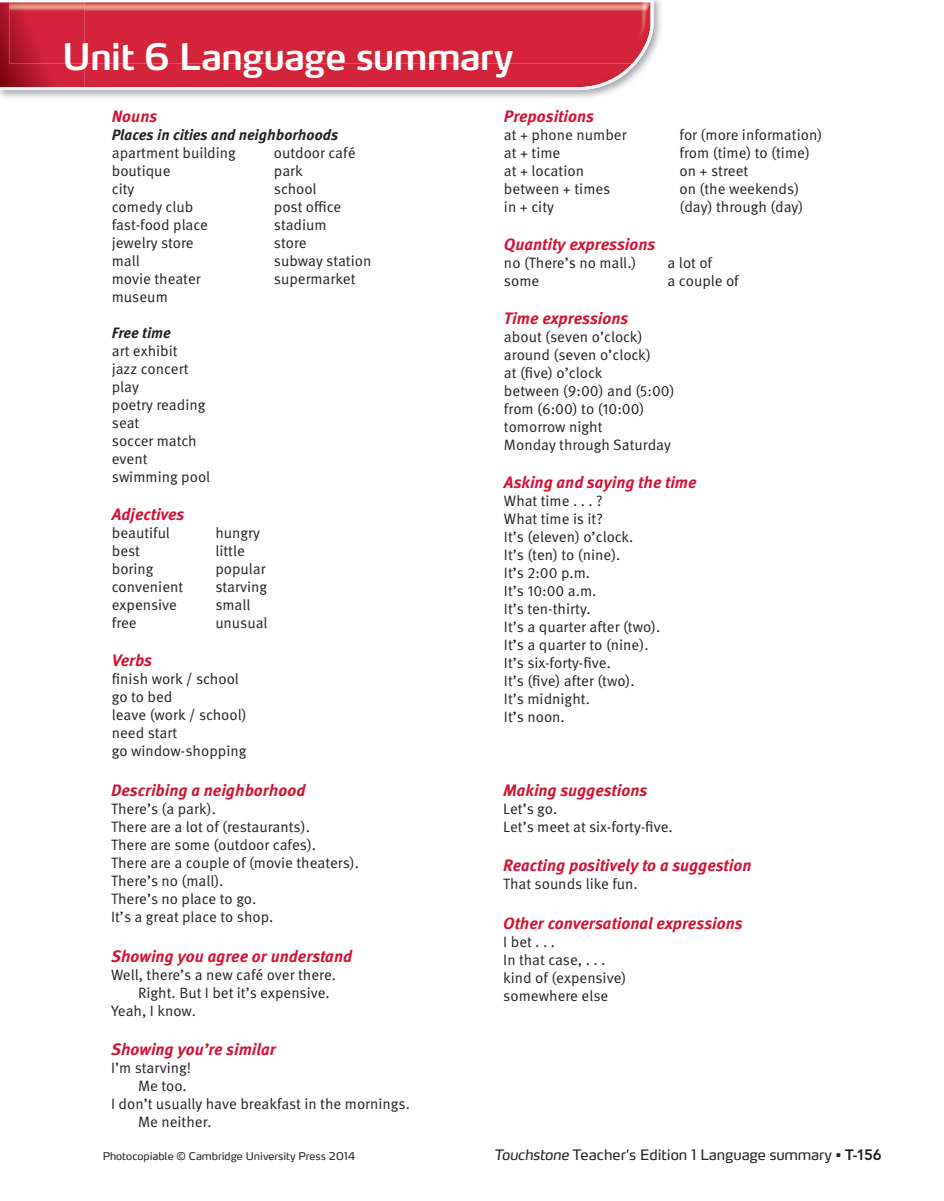
<style>
.page{position:relative;width:944px;height:1201px;background:#fff}
.page>*{position:absolute;margin:0;border:0;box-sizing:border-box;transform-origin:0 0}
.t1{font:600 36px "Max OT";letter-spacing:-.03em;color:#fff}
.t2{font:italic 700 16.5px "Meta OT";color:#d11435}
.t3{font:15px/18px "Meta OT";color:#231f20}
.t4{font:italic 700 15px "Meta OT";color:#231f20}
.t5{font:14.25px "Max OT";letter-spacing:-.005em;color:#231f20}
.t6{font:10.5px "Max OT";color:#231f20}
.s1{font-style:italic}
.s2{font-weight:600}
.s3{font-family:"Avenir LT Std";font-weight:800;font-size:15px}
</style>
<div class="page">
<img style="left:0;top:2px;width:636px;height:88px">
<img style="left:9px;top:2px;width:644px;height:62px">
<h1 class="t1" style="left:62px;top:34px;width:453px">Unit 6 Language summary</h1>
<p class="t2" style="left:112px;top:106px;width:47px">Nouns</p>
<p class="t4" style="left:112px;top:125px;width:228px">Places in cities and neighborhoods</p>
<p class="t3" style="left:112px;top:144px;width:126px">apartment building</p>
<p class="t3" style="left:274px;top:144px;width:83px">outdoor café</p>
<p class="t3" style="left:112px;top:162px;width:60px">boutique</p>
<p class="t3" style="left:274px;top:162px;width:30px">park</p>
<p class="t3" style="left:112px;top:180px;width:24px">city</p>
<p class="t3" style="left:274px;top:180px;width:44px">school</p>
<p class="t3" style="left:112px;top:198px;width:83px">comedy club</p>
<p class="t3" style="left:274px;top:198px;width:69px">post office</p>
<p class="t3" style="left:112px;top:216px;width:98px">fast-food place</p>
<p class="t3" style="left:274px;top:216px;width:54px">stadium</p>
<p class="t3" style="left:112px;top:234px;width:83px">jewelry store</p>
<p class="t3" style="left:274px;top:234px;width:34px">store</p>
<p class="t3" style="left:112px;top:252px;width:29px">mall</p>
<p class="t3" style="left:274px;top:252px;width:99px">subway station</p>
<p class="t3" style="left:112px;top:270px;width:90px">movie theater</p>
<p class="t3" style="left:274px;top:270px;width:83px">supermarket</p>
<p class="t3" style="left:112px;top:288px;width:58px">museum</p>
<p class="t4" style="left:112px;top:323px;width:61px">Free time</p>
<p class="t3" style="left:112px;top:342px;width:100px">art exhibit<br>jazz concert play<br>poetry reading seat<br>soccer match event swimming pool</p>
<p class="t2" style="left:112px;top:504px;width:74px">Adjectives</p>
<p class="t3" style="left:112px;top:524px;width:60px">beautiful</p>
<p class="t3" style="left:215px;top:524px;width:46px">hungry</p>
<p class="t3" style="left:112px;top:542px;width:30px">best</p>
<p class="t3" style="left:215px;top:542px;width:31px">little</p>
<p class="t3" style="left:112px;top:560px;width:43px">boring</p>
<p class="t3" style="left:215px;top:560px;width:52px">popular</p>
<p class="t3" style="left:112px;top:578px;width:73px">convenient</p>
<p class="t3" style="left:215px;top:578px;width:53px">starving</p>
<p class="t3" style="left:112px;top:596px;width:67px">expensive</p>
<p class="t3" style="left:215px;top:596px;width:37px">small</p>
<p class="t3" style="left:112px;top:614px;width:26px">free</p>
<p class="t3" style="left:215px;top:614px;width:54px">unusual</p>
<p class="t2" style="left:112px;top:650px;width:42px">Verbs</p>
<p class="t3" style="left:112px;top:670px;width:136px">finish work / school go to bed<br>leave (work / school) need start<br>go window-shopping</p>
<p class="t2" style="left:111px;top:779px;width:196px">Describing a neighborhood</p>
<p class="t3" style="left:111px;top:799px;width:249px">There’s (a park).<br>There are a lot of (restaurants).<br>There are some (outdoor cafes).<br>There are a couple of (movie theaters).<br>There’s no (mall).<br>There’s no place to go.<br>It’s a great place to shop.</p>
<p class="t2" style="left:111px;top:945px;width:242px">Showing you agree or understand</p>
<p class="t3" style="left:111px;top:965px;width:226px">Well, there’s a new café over there.</p>
<p class="t3" style="left:138px;top:983px;width:193px">Right. But I bet it’s expensive.</p>
<p class="t3" style="left:111px;top:1001px;width:86px">Yeah, I know.</p>
<p class="t2" style="left:111px;top:1038px;width:166px">Showing you’re similar</p>
<p class="t3" style="left:111px;top:1058px;width:81px">I’m starving!</p>
<p class="t3" style="left:138px;top:1076px;width:50px">Me too.</p>
<p class="t3" style="left:111px;top:1094px;width:300px">I don’t usually have breakfast in the mornings.</p>
<p class="t3" style="left:138px;top:1112px;width:75px">Me neither.</p>
<p class="t2" style="left:504px;top:106px;width:92px">Prepositions</p>
<p class="t3" style="left:504px;top:126px;width:124px">at + phone number</p>
<p class="t3" style="left:679px;top:126px;width:144px">for (more information)</p>
<p class="t3" style="left:504px;top:144px;width:58px">at + time</p>
<p class="t3" style="left:679px;top:144px;width:132px">from (time) to (time)</p>
<p class="t3" style="left:504px;top:162px;width:82px">at + location</p>
<p class="t3" style="left:679px;top:162px;width:70px">on + street</p>
<p class="t3" style="left:504px;top:180px;width:108px">between + times</p>
<p class="t3" style="left:679px;top:180px;width:121px">on (the weekends)</p>
<p class="t3" style="left:504px;top:198px;width:52px">in + city</p>
<p class="t3" style="left:679px;top:198px;width:125px">(day) through (day)</p>
<p class="t2" style="left:504px;top:234px;width:153px">Quantity expressions</p>
<p class="t3" style="left:504px;top:254px;width:134px">no (There’s no mall.)</p>
<p class="t3" style="left:667px;top:254px;width:46px">a lot of</p>
<p class="t3" style="left:504px;top:272px;width:37px">some</p>
<p class="t3" style="left:667px;top:272px;width:73px">a couple of</p>
<p class="t2" style="left:504px;top:308px;width:126px">Time expressions</p>
<p class="t3" style="left:504px;top:328px;width:172px">about (seven o’clock) around (seven o’clock)<br>at (five) o’clock<br>between (9:00) and (5:00) from (6:00) to (10:00) tomorrow night<br>Monday through Saturday</p>
<p class="t2" style="left:504px;top:471px;width:194px">Asking and saying the time</p>
<p class="t3" style="left:504px;top:491px;width:158px">What time . . . ?<br>What time is it?<br>It’s (eleven) o’clock.<br>It’s (ten) to (nine).<br>It’s 2:00 p.m.<br>It’s 10:00 a.m.<br>It’s ten-thirty.<br>It’s a quarter after (two).<br>It’s a quarter to (nine).<br>It’s six-forty-five.<br>It’s (five) after (two).<br>It’s midnight.<br>It’s noon.</p>
<p class="t2" style="left:503px;top:779px;width:146px">Making suggestions</p>
<p class="t3" style="left:503px;top:799px;width:171px">Let’s go.<br>Let’s meet at six-forty-five.</p>
<p class="t2" style="left:503px;top:855px;width:250px">Reacting positively to a suggestion</p>
<p class="t3" style="left:503px;top:875px;width:136px">That sounds like fun.</p>
<p class="t2" style="left:503px;top:912px;width:241px">Other conversational expressions</p>
<p class="t3" style="left:503px;top:932px;width:125px">I bet . . .<br>In that case, . . . kind of (expensive) somewhere else</p>
<p class="t6" style="left:103px;top:1148px;width:254px">Photocopiable © Cambridge University Press 2014</p>
<p class="t5" style="left:494px;top:1145px;width:389px"><span class="s1">Touchstone</span> Teacher’s Edition 1 Language summary <span class="s2">•</span> <span class="s3">T-156</span></p>
</div>
